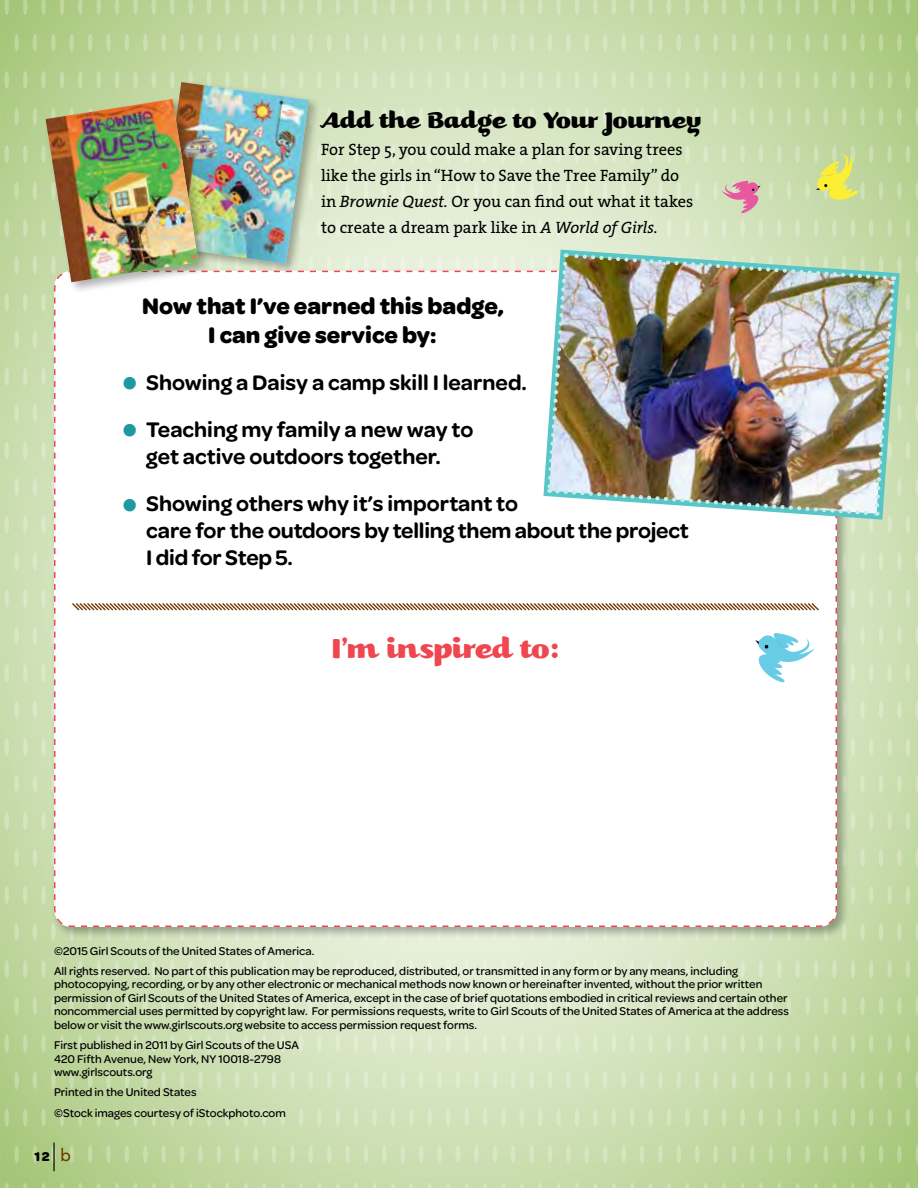
<style>
.page{position:relative;width:918px;height:1188px;background:#fff}
.page>*{position:absolute;margin:0;border:0;box-sizing:border-box;transform-origin:0 0}
.t1{font:33px "Kari";letter-spacing:-.015em;color:#ef464f}
.t2{font:27px "Kari";letter-spacing:-.02em;color:#000}
.t3{font:700 24px/28.8px "Omnes Girl Scouts";color:#000;text-align:center}
.t4{font:600 22.5px/27px "Omnes Girl Scouts";color:#000;text-align:center}
.t5{font:16.5px/26.2px "The Serif HP5 Plain";color:#000}
.t6{font:700 13.5px "Omnes Girl Scouts";color:#000}
.t7{font:500 12px/13.5px "Omnes Girl Scouts";color:#000}
.s1{font-family:"The Serif HP5 Plain IT"}
.s2{font-size:48px;color:#1c9a9f}
</style>
<div class="page">
<img style="left:0;top:0;width:918px;height:1188px">
<svg style="left:53px;top:903px;width:785px;height:25px"></svg>
<img style="left:45px;top:82px;width:852px;height:821px">
<img style="left:46px;top:99px;width:152px;height:183px">
<hr style="left:53px;top:1143px;width:2px;height:28px;background:#000">
<svg style="left:62px;top:1148px;width:8px;height:13px"></svg>
<h2 class="t2" style="left:321px;top:104px;width:382px">Add the Badge to Your Journey</h2>
<h3 class="t5" style="left:321px;top:136px;width:374px">For Step 5, you could make a plan for saving trees like the girls in “How to Save the Tree Family” do in <span class="s1">Brownie Quest.</span> Or you can find out what it takes to create a dream park like in <span class="s1">A World of Girls.</span></h3>
<h3 class="t3" style="left:142px;top:290px;width:363px">Now that I’ve earned this badge,<br>I can give service by:</h3>
<h3 class="t4" style="left:121px;top:368px;width:407px"><span class="s2">•</span> Showing a Daisy a camp skill I learned.</h3>
<h3 class="t4" style="left:121px;top:415px;width:353px"><span class="s2">•</span> Teaching my family a new way to get active outdoors together.</h3>
<h3 class="t4" style="left:146px;top:489px;width:544px;text-align:left;text-indent:-25px"><span class="s2">•</span> Showing others why it’s important to<br>care for the outdoors by telling them about the project<br>I did for Step 5.</h3>
<h1 class="t1" style="left:332px;top:629px;width:229px">I’m inspired to:</h1>
<p class="t7" style="left:54px;top:940px;width:686px;line-height:20.2px">©2015 Girl Scouts of the United States of America.<br>All rights reserved. No part of this publication may be reproduced, distributed, or transmitted in any form or by any means, including</p>
<p class="t7" style="left:54px;top:977px;width:737px">photocopying, recording, or by any other electronic or mechanical methods now known or hereinafter invented, without the prior written permission of Girl Scouts of the United States of America, except in the case of brief quotations embodied in critical reviews and certain other noncommercial uses permitted by copyright law. For permissions requests, write to Girl Scouts of the United States of America at the address below or visit the www.girlscouts.org website to access permission request forms.</p>
<p class="t7" style="left:54px;top:1038px;width:246px">First published in 2011 by Girl Scouts of the USA<br>420 Fifth Avenue, New York, NY 10018-2798 www.girlscouts.org</p>
<p class="t7" style="left:54px;top:1082px;width:233px;line-height:20.2px">Printed in the United States<br>©Stock images courtesy of iStockphoto.com</p>
<p class="t6" style="left:35px;top:1147px;width:16px">12</p>
</div>
